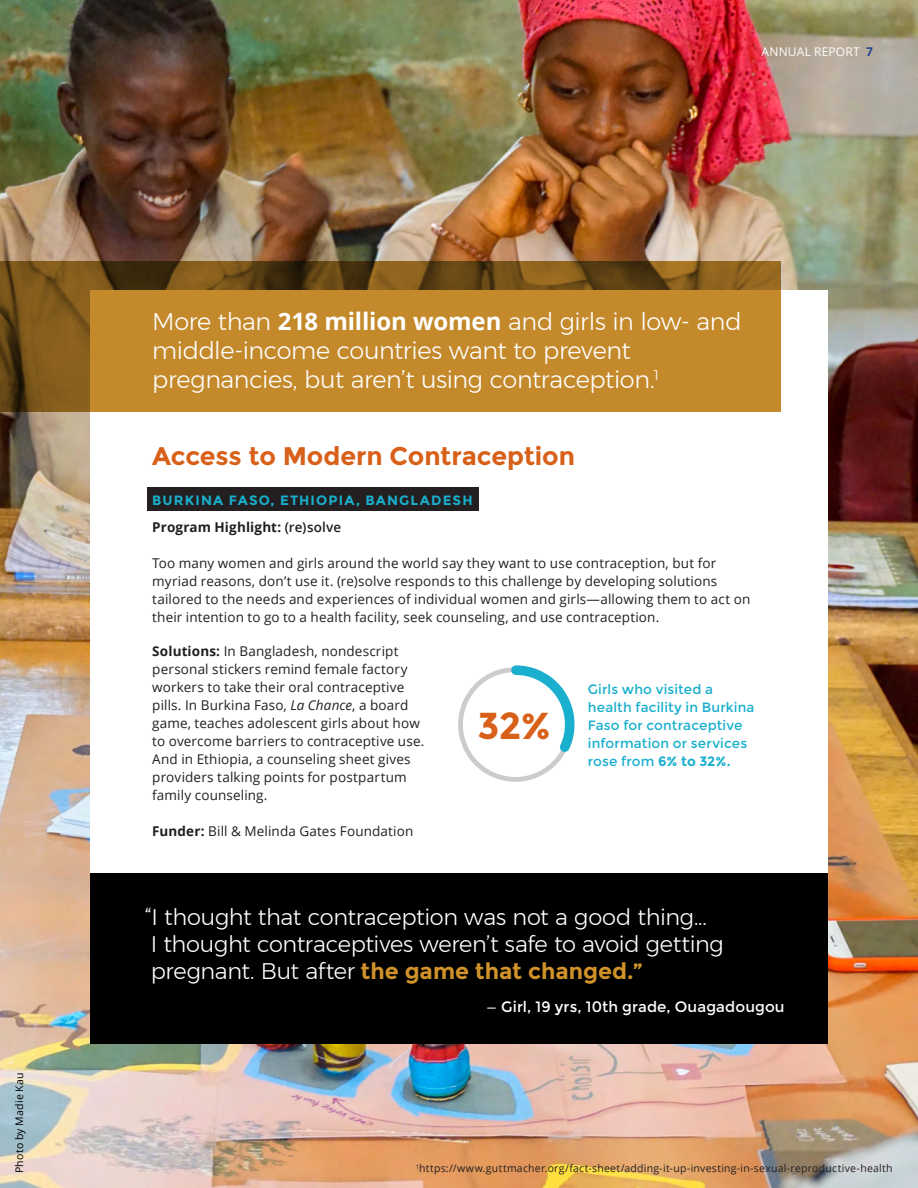
<style>
.page{position:relative;width:918px;height:1188px;background:#fff}
.page>*{position:absolute;margin:0;border:0;box-sizing:border-box;transform-origin:0 0}
.t1{font:700 37.5px "Montserrat";color:#d86018}
.Sub_head_-_gold{font:700 25.5px "Montserrat";letter-spacing:-.005em;color:#d86018}
.Callout{font:300 24px/28.8px "Montserrat";letter-spacing:-.015em;color:#fff}
.Callout-2{font:300 22.5px/27px "Montserrat";letter-spacing:-.015em;color:#fff}
.Callout-3{font:15px "Montserrat";letter-spacing:.01em;color:#fff}
.Body{font:13.5px/18px "Open Sans";letter-spacing:.01em;color:#231f20}
.Body-2{font:13.5px/18px "Montserrat";letter-spacing:.01em;color:#19afcd}
.Country_header{font:700 13.5px "Montserrat";letter-spacing:.085em;color:#19afcd}
.Body-3{font:700 13.5px "Open Sans";letter-spacing:.01em;color:#231f20}
.Body-4{font:12px "Open Sans";letter-spacing:.02em;color:#fff}
.footnote{font:10.5px "Open Sans";letter-spacing:.02em;color:#231f20}
.Body-5{font:10.5px "Open Sans";letter-spacing:.02em;color:#000}
.s1{font-weight:700;color:#204594}
.s2{font-family:"Open Sans";font-weight:700}
.s3{font-weight:600}
.s4{font-weight:700}
.s5{font-style:italic}
.s6{font-weight:700;color:#d09229}
</style>
<div class="page">
<img style="left:0;top:0;width:918px;height:1188px">
<div style="left:90px;top:290px;width:738px;height:583px;background:#fff"></div>
<div style="left:90px;top:873px;width:738px;height:171px;background:#000"></div>
<div style="left:147px;top:488px;width:332px;height:23px;background:#231f20"></div>
<svg style="left:458px;top:665px;width:117px;height:117px"></svg>
<svg style="left:0;top:261px;width:781px;height:151px;background:#ac7824"></svg>
<p class="Body-5" style="left:12px;top:1173px;width:102px;rotate:-90deg">Photo by Madie Kau</p>
<p class="Body-4" style="left:761px;top:43px;width:113px">ANNUAL REPORT <span class="s1">7</span></p>
<p class="Callout" style="left:152px;top:307px;width:591px">More than <span class="s2">218 million women</span> and girls in low- and middle-income countries want to prevent pregnancies, but aren’t using contraception.<sup>1</sup></p>
<p class="Sub_head_-_gold" style="left:152px;top:441px;width:424px">Access to Modern Contraception</p>
<p class="Country_header" style="left:152px;top:492px;width:322px">BURKINA FASO, ETHIOPIA, BANGLADESH</p>
<p class="Body-3" style="left:152px;top:518px;width:191px">Program Highlight: <span class="s3">(re)solve</span></p>
<p class="Body" style="left:152px;top:554px;width:600px">Too many women and girls around the world say they want to use contraception, but for myriad reasons, don’t use it. (re)solve responds to this challenge by developing solutions tailored to the needs and experiences of individual women and girls—allowing them to act on their intention to go to a health facility, seek counseling, and use contraception.</p>
<p class="Body" style="left:152px;top:642px;width:274px"><span class="s4">Solutions:</span> In Bangladesh, nondescript personal stickers remind female factory workers to take their oral contraceptive pills. In Burkina Faso, <span class="s5">La Chance</span>, a board game, teaches adolescent girls about how to overcome barriers to contraceptive use.<br>And in Ethiopia, a counseling sheet gives providers talking points for postpartum family counseling.</p>
<p class="Body" style="left:152px;top:822px;width:263px"><span class="s4">Funder:</span> Bill &amp; Melinda Gates Foundation</p>
<p class="t1" style="left:477px;top:704px;width:75px">32%</p>
<p class="Body-2" style="left:588px;top:680px;width:168px">Girls who visited a health facility in Burkina<br>Faso for contraceptive information or services rose from <span class="s4">6% to 32%.</span></p>
<p class="Callout-2" style="left:145px;top:903px;width:581px">“I thought that contraception was not a good thing...<br>I thought contraceptives weren’t safe to avoid getting pregnant. But after <span class="s6">the game that changed.”</span></p>
<p class="Callout-3" style="left:486px;top:998px;width:300px">— Girl, 19 yrs, 10th grade, Ouagadougou</p>
<p class="footnote" style="left:416px;top:1161px;width:478px"><sup>1</sup>https://www.guttmacher.org/fact-sheet/adding-it-up-investing-in-sexual-reproductive-health</p>
</div>
